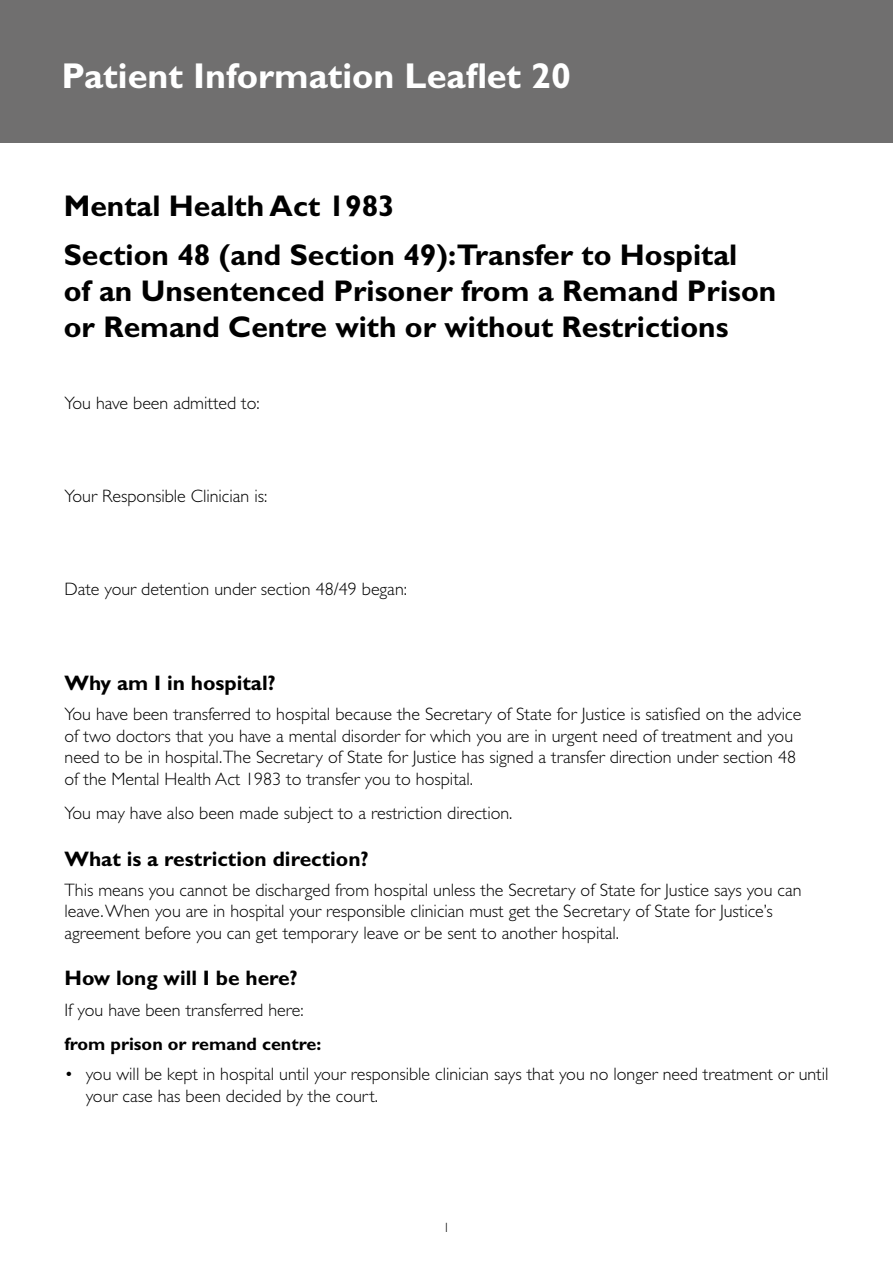
<style>
.page{position:relative;width:893px;height:1263px;background:#fff}
.page>*{position:absolute;margin:0;border:0;box-sizing:border-box;transform-origin:0 0}
.H1_Heading{font:700 36px "Gill Sans Std";color:#fff}
.H2_Heading{font:700 30px/36px "Gill Sans Std";color:#000}
.Sub_Heading{font:700 21px "Gill Sans Std";color:#000}
.Bullets{font:300 18px/21.6px "Gill Sans Std";color:#000}
.Body_before_Bullets{font:700 18px "Gill Sans Std";color:#000}
.t1{font:300 13.5px "Gill Sans Std";color:#000}
</style>
<div class="page">
<div style="left:0;top:0;width:893px;height:142px;background:#706f6f"></div>
<h1 class="H1_Heading" style="left:62px;top:55px;width:511px">Patient Information Leaflet 20</h1>
<p class="H2_Heading" style="left:64px;top:188px;width:332px">Mental Health Act 1983</p>
<p class="H2_Heading" style="left:64px;top:237px;width:714px">Section 48 (and Section 49):Transfer to Hospital<br>of an Unsentenced Prisoner from a Remand Prison or Remand Centre with or without Restrictions</p>
<p class="Bullets" style="left:65px;top:392px;width:197px">You have been admitted to:</p>
<p class="Bullets" style="left:65px;top:485px;width:204px">Your Responsible Clinician is:</p>
<p class="Bullets" style="left:65px;top:578px;width:344px">Date your detention under section 48/49 began:</p>
<p class="Sub_Heading" style="left:65px;top:670px;width:213px">Why am I in hospital?</p>
<p class="Bullets" style="left:65px;top:703px;width:738px">You have been transferred to hospital because the Secretary of State for Justice is satisfied on the advice of two doctors that you have a mental disorder for which you are in urgent need of treatment and you need to be in hospital.The Secretary of State for Justice has signed a transfer direction under section 48 of the Mental Health Act 1983 to transfer you to hospital.</p>
<p class="Bullets" style="left:65px;top:802px;width:449px">You may have also been made subject to a restriction direction.</p>
<p class="Sub_Heading" style="left:65px;top:846px;width:306px">What is a restriction direction?</p>
<p class="Bullets" style="left:65px;top:879px;width:738px">This means you cannot be discharged from hospital unless the Secretary of State for Justice says you can leave. When you are in hospital your responsible clinician must get the Secretary of State for Justice’s agreement before you can get temporary leave or be sent to another hospital.</p>
<p class="Sub_Heading" style="left:65px;top:966px;width:235px">How long will I be here?</p>
<p class="Bullets" style="left:65px;top:999px;width:241px">If you have been transferred here:</p>
<p class="Body_before_Bullets" style="left:65px;top:1033px;width:258px">from prison or remand centre:</p>
<p class="Bullets" style="left:86px;top:1063px;width:744px;text-indent:-21px">• you will be kept in hospital until your responsible clinician says that you no longer need treatment or until your case has been decided by the court.</p>
<p class="t1" style="left:443px;top:1220px;width:8px">1</p>
</div>
